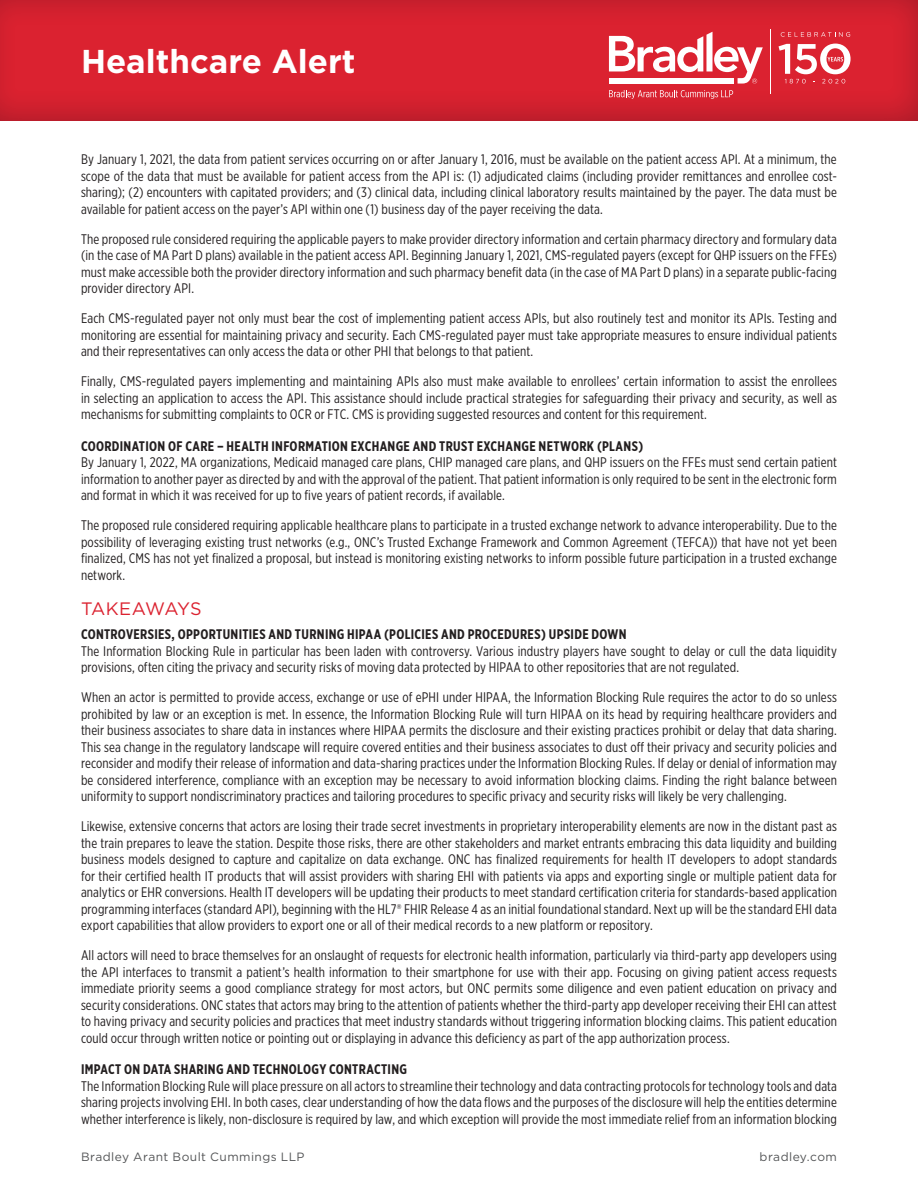
<style>
.page{position:relative;width:918px;height:1188px;background:#fff}
.page>*{position:absolute;margin:0;border:0;box-sizing:border-box;transform-origin:0 0}
.t1{font:700 33px "Gotham";color:#fff}
.t2{font:18px "Gotham";letter-spacing:-.025em;color:#db2230}
.t3{font:13.8px/16.5px "Gotham X Narrow";letter-spacing:.01em;color:#231f20;text-align:justify}
.t4{font:700 13.8px "Gotham X Narrow";letter-spacing:.025em;color:#231f20}
.t5{font:12px "Gotham";letter-spacing:.035em;color:#545557}
</style>
<div class="page">
<div style="left:0;top:0;width:918px;height:124px;background:#182a68;opacity:.3"></div>
<hr style="left:770px;top:30px;width:1px;height:64px;background:#fff">
<svg style="left:779px;top:44px;width:72px;height:39px"></svg>
<svg style="left:781px;top:32px;width:69px;height:5px"></svg>
<svg style="left:609px;top:90px;width:124px;height:9px"></svg>
<svg style="left:609px;top:32px;width:154px;height:52px"></svg>
<h1 class="t1" style="left:81px;top:39px;width:276px">Healthcare Alert</h1>
<p class="t3" style="left:81px;top:151px;width:758px">By January 1, 2021, the data from patient services occurring on or after January 1, 2016, must be available on the patient access API. At a minimum, the scope of the data that must be available for patient access from the API is: (1) adjudicated claims (including provider remittances and enrollee cost&shy;sharing); (2) encounters with capitated providers; and (3) clinical data, including clinical laboratory results maintained by the payer. The data must be available for patient access on the payer’s API within one (1) business day of the payer receiving the data.</p>
<p class="t3" style="left:81px;top:230px;width:758px">The proposed rule considered requiring the applicable payers to make provider directory information and certain pharmacy directory and formulary data (in the case of MA Part D plans) available in the patient access API. Beginning January 1, 2021, CMS-regulated payers (except for QHP issuers on the FFEs) must make accessible both the provider directory information and such pharmacy benefit data (in the case of MA Part D plans) in a separate public-facing provider directory API.</p>
<p class="t3" style="left:81px;top:310px;width:757px">Each CMS-regulated payer not only must bear the cost of implementing patient access APIs, but also routinely test and monitor its APIs. Testing and monitoring are essential for maintaining privacy and security. Each CMS-regulated payer must take appropriate measures to ensure individual patients and their representatives can only access the data or other PHI that belongs to that patient.</p>
<p class="t3" style="left:81px;top:373px;width:758px">Finally, CMS-regulated payers implementing and maintaining APIs also must make available to enrollees’ certain information to assist the enrollees in selecting an application to access the API. This assistance should include practical strategies for safeguarding their privacy and security, as well as mechanisms for submitting complaints to OCR or FTC. CMS is providing suggested resources and content for this requirement.</p>
<p class="t4" style="left:81px;top:437px;width:564px">COORDINATION OF CARE – HEALTH INFORMATION EXCHANGE AND TRUST EXCHANGE NETWORK (PLANS)</p>
<p class="t3" style="left:81px;top:454px;width:757px">By January 1, 2022, MA organizations, Medicaid managed care plans, CHIP managed care plans, and QHP issuers on the FFEs must send certain patient information to another payer as directed by and with the approval of the patient. That patient information is only required to be sent in the electronic form and format in which it was received for up to five years of patient records, if available.</p>
<p class="t3" style="left:81px;top:517px;width:757px">The proposed rule considered requiring applicable healthcare plans to participate in a trusted exchange network to advance interoperability. Due to the possibility of leveraging existing trust networks (e.g., ONC’s Trusted Exchange Framework and Common Agreement (TEFCA)) that have not yet been finalized, CMS has not yet finalized a proposal, but instead is monitoring existing networks to inform possible future participation in a trusted exchange network.</p>
<h2 class="t2" style="left:81px;top:597px;width:122px">TAKEAWAYS</h2>
<p class="t4" style="left:81px;top:626px;width:547px">CONTROVERSIES, OPPORTUNITIES AND TURNING HIPAA (POLICIES AND PROCEDURES) UPSIDE DOWN</p>
<p class="t3" style="left:81px;top:643px;width:758px">The Information Blocking Rule in particular has been laden with controversy. Various industry players have sought to delay or cull the data liquidity provisions, often citing the privacy and security risks of moving data protected by HIPAA to other repositories that are not regulated.</p>
<p class="t3" style="left:81px;top:689px;width:758px">When an actor is permitted to provide access, exchange or use of ePHI under HIPAA, the Information Blocking Rule requires the actor to do so unless prohibited by law or an exception is met. In essence, the Information Blocking Rule will turn HIPAA on its head by requiring healthcare providers and their business associates to share data in instances where HIPAA permits the disclosure and their existing practices prohibit or delay that data sharing.<br>This sea change in the regulatory landscape will require covered entities and their business associates to dust off their privacy and security policies and reconsider and modify their release of information and data-sharing practices under the Information Blocking Rules. If delay or denial of information may be considered interference, compliance with an exception may be necessary to avoid information blocking claims. Finding the right balance between uniformity to support nondiscriminatory practices and tailoring procedures to specific privacy and security risks will likely be very challenging.</p>
<p class="t3" style="left:81px;top:818px;width:758px">Likewise, extensive concerns that actors are losing their trade secret investments in proprietary interoperability elements are now in the distant past as the train prepares to leave the station. Despite those risks, there are other stakeholders and market entrants embracing this data liquidity and building business models designed to capture and capitalize on data exchange. ONC has finalized requirements for health IT developers to adopt standards for their certified health IT products that will assist providers with sharing EHI with patients via apps and exporting single or multiple patient data for analytics or EHR conversions. Health IT developers will be updating their products to meet standard certification criteria for standards-based application programming interfaces (standard API), beginning with the HL7® FHIR Release 4 as an initial foundational standard. Next up will be the standard EHI data export capabilities that allow providers to export one or all of their medical records to a new platform or repository.</p>
<p class="t3" style="left:81px;top:947px;width:758px">All actors will need to brace themselves for an onslaught of requests for electronic health information, particularly via third-party app developers using the API interfaces to transmit a patient’s health information to their smartphone for use with their app. Focusing on giving patient access requests immediate priority seems a good compliance strategy for most actors, but ONC permits some diligence and even patient education on privacy and security considerations. ONC states that actors may bring to the attention of patients whether the third-party app developer receiving their EHI can attest to having privacy and security policies and practices that meet industry standards without triggering information blocking claims. This patient education could occur through written notice or pointing out or displaying in advance this deficiency as part of the app authorization process.</p>
<p class="t4" style="left:81px;top:1061px;width:328px">IMPACT ON DATA SHARING AND TECHNOLOGY CONTRACTING</p>
<p class="t3" style="left:81px;top:1078px;width:758px">The Information Blocking Rule will place pressure on all actors to streamline their technology and data contracting protocols for technology tools and data sharing projects involving EHI. In both cases, clear understanding of how the data flows and the purposes of the disclosure will help the entities determine whether interference is likely, non-disclosure is required by law, and which exception will provide the most immediate relief from an information blocking</p>
<p class="t5" style="left:81px;top:1149px;width:225px">Bradley Arant Boult Cummings LLP</p>
<p class="t5" style="left:760px;top:1149px;width:79px">bradley.com</p>
</div>
